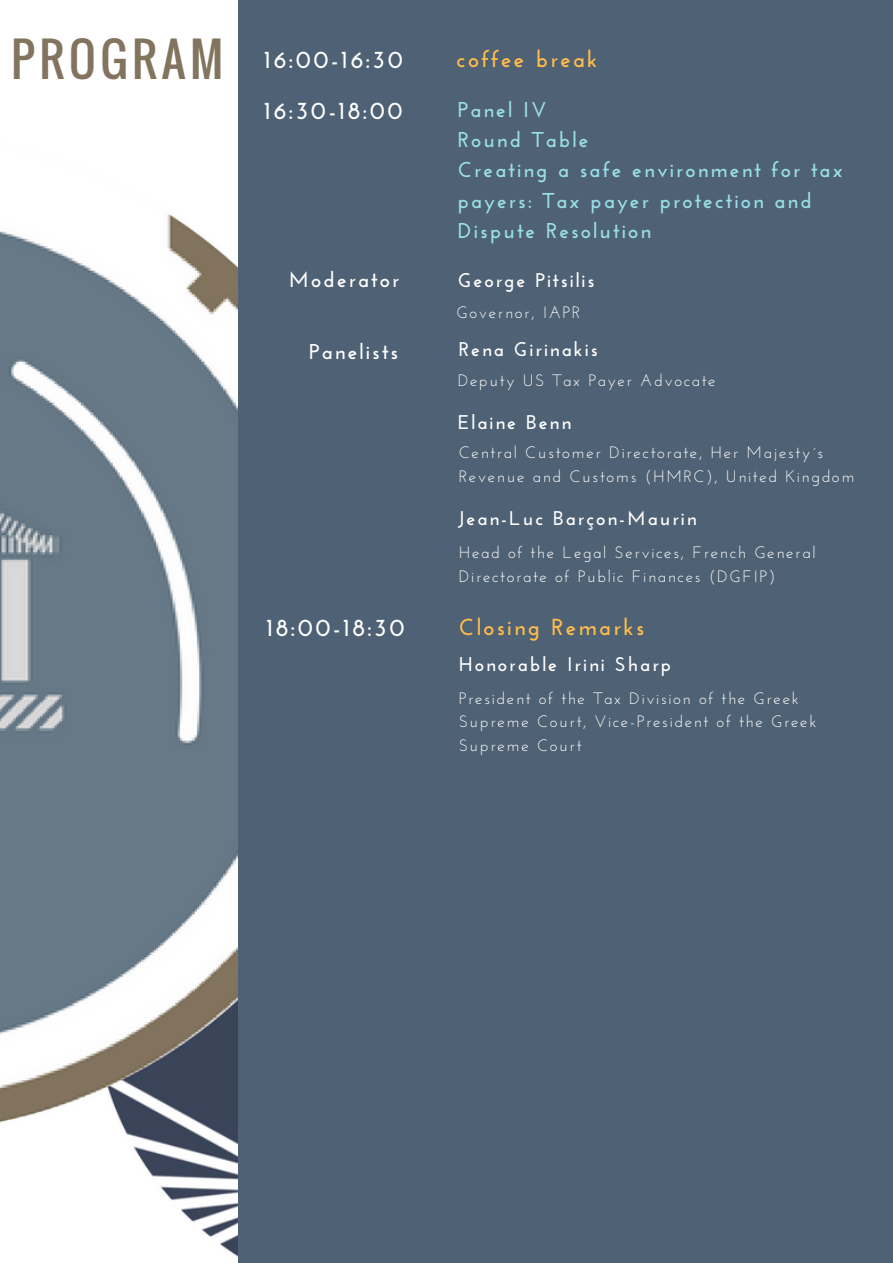
<style>
.page{position:relative;width:893px;height:1263px;background:#fff}
.page>*{position:absolute;margin:0;border:0;box-sizing:border-box;transform-origin:0 0}
.t1{font:700 24.75px "Josefin Sans";letter-spacing:.1em;color:#fff}
.t2{font:700 23.1px "Josefin Sans";letter-spacing:.1em;color:#ffbd4a}
.t3{font:700 21.45px/30.3px "Josefin Sans";letter-spacing:.1em;color:#99dfe6}
.t4{font:700 21.45px "Josefin Sans";letter-spacing:.1em;color:#fff}
.t5{font:700 19.8px "Josefin Sans";letter-spacing:.1em;color:#fff}
.t6{font:16.5px/23.5px "Josefin Sans";letter-spacing:.1em;color:#fff}
.s1{font-family:"Oswald";font-weight:400;font-size:46.35px;color:#82745e}
</style>
<div class="page">
<div style="left:0;top:0;width:892px;height:1262px;background:#4f6174"></div>
<img style="left:0;top:0;width:237px;height:1262px">
<h1 class="t1" style="left:11px;top:50px;width:393px"><span class="s1">PROGRAM</span> 16:00-16:30</h1>
<h2 class="t2" style="left:456px;top:50px;width:143px">coffee break</h2>
<h1 class="t1" style="left:264px;top:100px;width:140px">16:30-18:00</h1>
<h3 class="t3" style="left:457px;top:96px;width:387px">Panel IV<br>Round Table<br>Creating a safe environment for tax payers: Tax payer protection and<br>Dispute Resolution</h3>
<h3 class="t4" style="left:289px;top:271px;width:112px">Moderator</h3>
<p class="t5" style="left:457px;top:273px;width:138px">George Pitsilis</p>
<p class="t6" style="left:456px;top:302px;width:125px">Governor, IAPR</p>
<h3 class="t4" style="left:309px;top:343px;width:91px">Panelists</h3>
<p class="t5" style="left:459px;top:341px;width:140px">Rena Girinakis</p>
<p class="t6" style="left:457px;top:371px;width:259px">Deputy US Tax Payer Advocate</p>
<p class="t5" style="left:457px;top:414px;width:115px">Elaine Benn</p>
<p class="t6" style="left:459px;top:442px;width:397px">Central Customer Directorate, Her Majesty´s<br>Revenue and Customs (HMRC), United Kingdom</p>
<p class="t5" style="left:457px;top:510px;width:240px">Jean-Luc Barçon-Maurin</p>
<p class="t6" style="left:459px;top:543px;width:358px">Head of the Legal Services, French General<br>Directorate of Public Finances (DGFIP)</p>
<h1 class="t1" style="left:266px;top:617px;width:140px">18:00-18:30</h1>
<h2 class="t2" style="left:459px;top:617px;width:187px">Closing Remarks</h2>
<p class="t5" style="left:459px;top:656px;width:214px">Honorable Irini Sharp</p>
<p class="t6" style="left:459px;top:688px;width:359px">President of the Tax Division of the Greek<br>Supreme Court, Vice-President of the Greek<br>Supreme Court</p>
</div>
